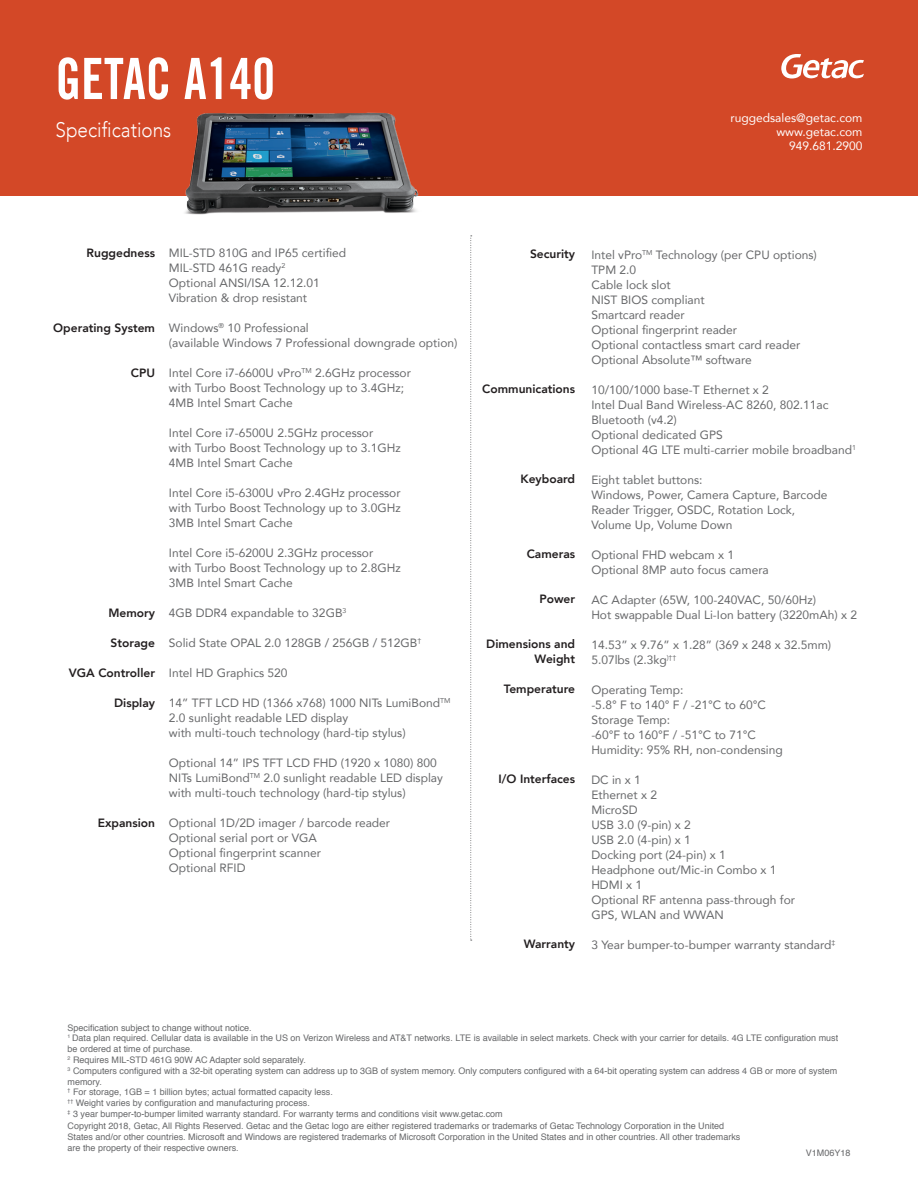
<style>
.page{position:relative;width:918px;height:1188px;background:#fff}
.page>*{position:absolute;margin:0;border:0;box-sizing:border-box;transform-origin:0 0}
.t1{font:57px "Trade Gothic Bold Cond Twenty";color:#fff;scale:.9 1}
.t2{font:300 21px "Avenir";color:#fff;scale:.9 1}
.t3{font:12px/15px "Avenir";color:#67686a}
.t4{font:800 12px/15px "Avenir";color:#231f20;text-align:right}
.t5{font:12px/14.4px "Avenir";color:#fff;text-align:right}
.t6{font:9px/10.8px "Helvetica";color:#67686a}
</style>
<div class="page">
<div style="left:0;top:0;width:918px;height:195px;background:#d34827"></div>
<svg style="left:781px;top:54px;width:83px;height:25px"></svg>
<svg style="left:470px;top:236px;width:2px;height:705px"></svg>
<img style="left:151px;top:112px;width:296px;height:103px">
<h1 class="t1" style="left:56px;top:44px;width:245px">GETAC A140</h1>
<h2 class="t2" style="left:56px;top:117px;width:130px">Specifications</h2>
<p class="t5" style="left:731px;top:110px;width:133px">ruggedsales@getac.com www.getac.com<br>949.681.2900</p>
<p class="t4" style="left:87px;top:245px;width:70px">Ruggedness</p>
<p class="t4" style="left:53px;top:320px;width:103px">Operating System</p>
<p class="t4" style="left:131px;top:365px;width:26px">CPU</p>
<p class="t4" style="left:108px;top:605px;width:48px">Memory</p>
<p class="t4" style="left:111px;top:635px;width:46px">Storage</p>
<p class="t4" style="left:69px;top:665px;width:88px">VGA Controller</p>
<p class="t4" style="left:114px;top:695px;width:42px">Display</p>
<p class="t4" style="left:98px;top:815px;width:59px">Expansion</p>
<p class="t3" style="left:169px;top:245px;width:179px">MIL-STD 810G and IP65 certified<br>MIL-STD 461G ready<sup>2<br></sup>Optional ANSI/ISA 12.12.01<br>Vibration &amp; drop resistant</p>
<p class="t3" style="left:169px;top:320px;width:290px">Windows<sup>®</sup> 10 Professional<br>(available Windows 7 Professional downgrade option)</p>
<p class="t3" style="left:169px;top:365px;width:244px">Intel Core i7-6600U vPro<sup>TM</sup> 2.6GHz processor with Turbo Boost Technology up to 3.4GHz;<br>4MB Intel Smart Cache</p>
<p class="t3" style="left:169px;top:425px;width:233px">Intel Core i7-6500U 2.5GHz processor<br>with Turbo Boost Technology up to 3.1GHz<br>4MB Intel Smart Cache</p>
<p class="t3" style="left:169px;top:485px;width:233px;text-align:justify">Intel Core i5-6300U vPro 2.4GHz processor with Turbo Boost Technology up to 3.0GHz 3MB Intel Smart Cache</p>
<p class="t3" style="left:169px;top:545px;width:233px">Intel Core i5-6200U 2.3GHz processor<br>with Turbo Boost Technology up to 2.8GHz<br>3MB Intel Smart Cache</p>
<p class="t3" style="left:169px;top:605px;width:179px">4GB DDR4 expandable to 32GB<sup>3</sup></p>
<p class="t3" style="left:169px;top:635px;width:254px">Solid State OPAL 2.0 128GB / 256GB / 512GB<sup>†</sup></p>
<p class="t3" style="left:169px;top:665px;width:120px">Intel HD Graphics 520</p>
<p class="t3" style="left:169px;top:695px;width:283px">14” TFT LCD HD (1366 x768) 1000 NITs LumiBond<sup>TM<br></sup>2.0 sunlight readable LED display<br>with multi-touch technology (hard-tip stylus)</p>
<p class="t3" style="left:169px;top:755px;width:276px">Optional 14” IPS TFT LCD FHD (1920 x 1080) 800<br>NITs LumiBond<sup>TM</sup> 2.0 sunlight readable LED display with multi-touch technology (hard-tip stylus)</p>
<p class="t3" style="left:169px;top:815px;width:223px">Optional 1D/2D imager / barcode reader<br>Optional serial port or VGA<br>Optional fingerprint scanner<br>Optional RFID</p>
<p class="t4" style="left:530px;top:247px;width:47px">Security</p>
<p class="t4" style="left:482px;top:382px;width:94px">Communications</p>
<p class="t4" style="left:520px;top:472px;width:56px">Keyboard</p>
<p class="t4" style="left:527px;top:547px;width:50px">Cameras</p>
<p class="t4" style="left:539px;top:592px;width:37px">Power</p>
<p class="t4" style="left:486px;top:637px;width:90px">Dimensions and<br>Weight</p>
<p class="t4" style="left:504px;top:682px;width:73px">Temperature</p>
<p class="t4" style="left:498px;top:772px;width:78px">I/O Interfaces</p>
<p class="t4" style="left:524px;top:937px;width:53px">Warranty</p>
<p class="t3" style="left:591px;top:247px;width:227px">Intel vPro<sup>TM</sup> Technology (per CPU options)<br>TPM 2.0<br>Cable lock slot<br>NIST BIOS compliant<br>Smartcard reader<br>Optional fingerprint reader<br>Optional contactless smart card reader<br>Optional Absolute™ software</p>
<p class="t3" style="left:591px;top:382px;width:266px">10/100/1000 base-T Ethernet x 2<br>Intel Dual Band Wireless-AC 8260, 802.11ac Bluetooth (v4.2)<br>Optional dedicated GPS<br>Optional 4G LTE multi-carrier mobile broadband<sup>1</sup></p>
<p class="t3" style="left:591px;top:472px;width:238px">Eight tablet buttons:<br>Windows, Power, Camera Capture, Barcode<br>Reader Trigger, OSDC, Rotation Lock,<br>Volume Up, Volume Down</p>
<p class="t3" style="left:591px;top:547px;width:179px">Optional FHD webcam x 1<br>Optional 8MP auto focus camera</p>
<p class="t3" style="left:591px;top:592px;width:267px">AC Adapter (65W, 100-240VAC, 50/60Hz)<br>Hot swappable Dual Li-Ion battery (3220mAh) x 2</p>
<p class="t3" style="left:591px;top:637px;width:241px">14.53” x 9.76” x 1.28” (369 x 248 x 32.5mm)<br>5.07lbs (2.3kg<sup>)††</sup></p>
<p class="t3" style="left:591px;top:682px;width:193px">Operating Temp:<br>-5.8° F to 140° F / -21°C to 60°C<br>Storage Temp:<br>-60°F to 160°F / -51°C to 71°C<br>Humidity: 95% RH, non-condensing</p>
<p class="t3" style="left:591px;top:772px;width:205px">DC in x 1<br>Ethernet x 2<br>MicroSD<br>USB 3.0 (9-pin) x 2<br>USB 2.0 (4-pin) x 1<br>Docking port (24-pin) x 1<br>Headphone out/Mic-in Combo x 1<br>HDMI x 1<br>Optional RF antenna pass-through for<br>GPS, WLAN and WWAN</p>
<p class="t3" style="left:591px;top:937px;width:246px">3 Year bumper-to-bumper warranty standard<sup>‡</sup></p>
<p class="t6" style="left:68px;top:1022px;width:772px">Specification subject to change without notice.<br><sup>1</sup> Data plan required. Cellular data is available in the US on Verizon Wireless and AT&amp;T networks. LTE is available in select markets. Check with your carrier for details. 4G LTE configuration must be ordered at time of purchase.<br><sup>2</sup> Requires MIL-STD 461G 90W AC Adapter sold separately.<br><sup>3</sup> Computers configured with a 32-bit operating system can address up to 3GB of system memory. Only computers configured with a 64-bit operating system can address 4 GB or more of system memory.<br><sup>†</sup> For storage, 1GB = 1 billion bytes; actual formatted capacity less.<br><sup>††</sup> Weight varies by configuration and manufacturing process.<br><sup>‡</sup> 3 year bumper-to-bumper limited warranty standard. For warranty terms and conditions visit www.getac.com</p>
<p class="t6" style="left:68px;top:1121px;width:674px">Copyright 2018, Getac, All Rights Reserved. Getac and the Getac logo are either registered trademarks or trademarks of Getac Technology Corporation in the United<br>States and/or other countries. Microsoft and Windows are registered trademarks of Microsoft Corporation in the United States and in other countries. All other trademarks are the property of their respective owners.</p>
<p class="t6" style="left:806px;top:1148px;width:46px">V1M06Y18</p>
</div>
